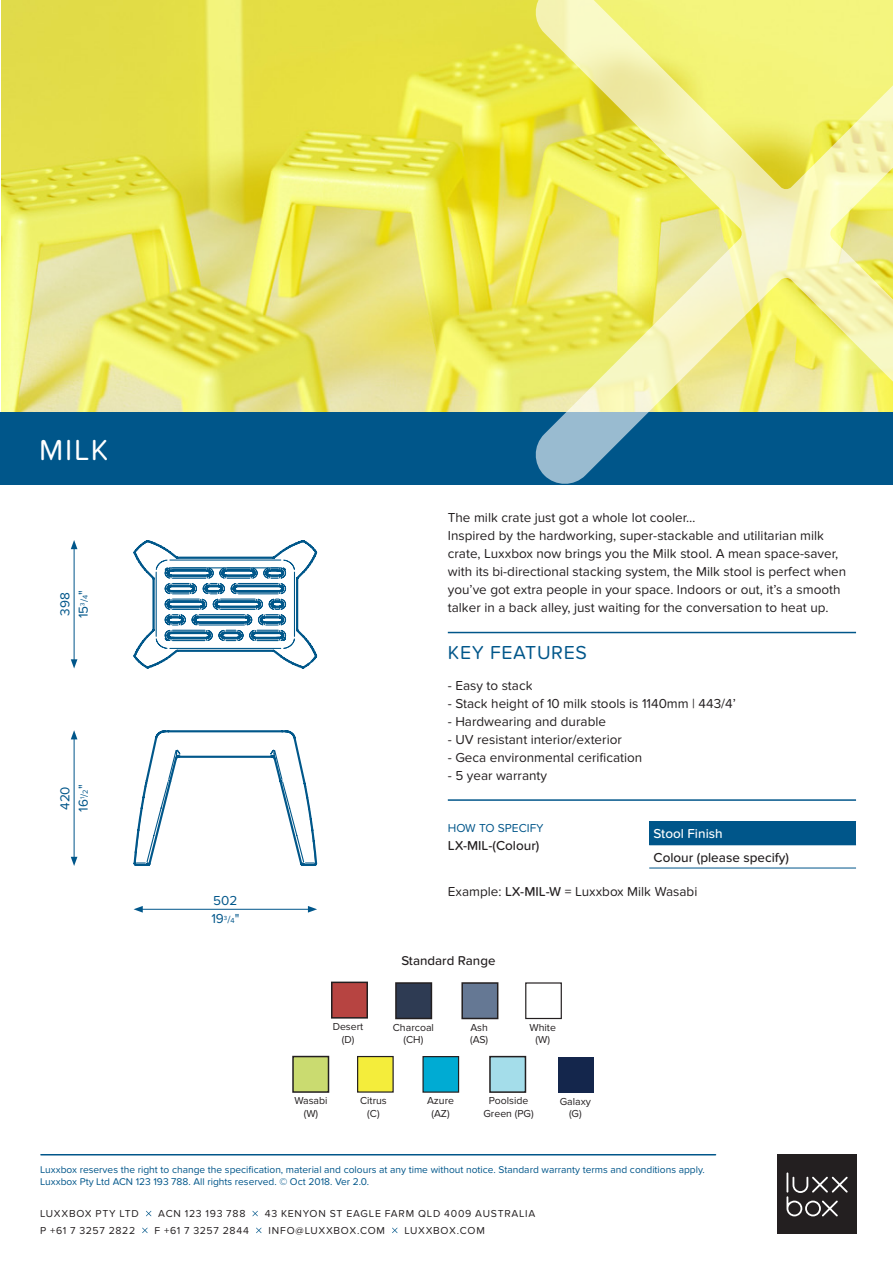
<style>
.page{position:relative;width:893px;height:1263px;background:#fff}
.page>*{position:absolute;margin:0;border:0;box-sizing:border-box;transform-origin:0 0}
.t1{font:30px "Proxima Nova Soft";color:#fff}
.Body_Heading_13pt_CA{font:19.5px "Proxima Nova Soft";letter-spacing:.03em;color:#00568a}
.Body_Copy_9pt{font:13.5px/18px "Proxima Nova Soft";color:#231f20}
.Body_Copy_9pt-2{font:500 13.5px "Proxima Nova Soft";color:#231f20}
.Measurements{font:13.5px "Proxima Nova Soft";color:#00568a}
.Table_Header{font:500 13.5px "Proxima Nova Soft";color:#fff}
.t2{font:500 13.35px "Proxima Nova Soft";color:#231f20}
.Body_Copy_9pt-3{font:12px "Proxima Nova Soft";color:#00568a}
.t3{font:10.5px "Proxima Nova Soft";letter-spacing:.07em;color:#231f20}
.t4{font:10.5px/12.6px "Proxima Nova";color:#231f20;text-align:center}
.t5{font:10.2px/12px "Proxima Nova Soft";color:#00568a}
.s1{font-size:10.5px}
.s2{font-size:7.5px}
.s3{font-weight:500}
</style>
<div class="page">
<hr style="left:41px;top:1154px;width:675px;height:1px;background:#00568a">
<svg style="left:146px;top:1211px;width:5px;height:5px"></svg>
<svg style="left:252px;top:1211px;width:6px;height:5px"></svg>
<svg style="left:142px;top:1228px;width:6px;height:5px"></svg>
<svg style="left:256px;top:1228px;width:5px;height:5px"></svg>
<svg style="left:392px;top:1228px;width:5px;height:5px"></svg>
<div style="left:777px;top:1155px;width:80px;height:79px;background:#231f20"></div>
<hr style="left:786px;top:1172px;width:2px;height:20px;background:#fff">
<svg style="left:786px;top:1177px;width:62px;height:39px"></svg>
<img style="left:1px;top:0;width:532px;height:412px">
<div style="left:649px;top:821px;width:207px;height:24px;background:#00568a"></div>
<hr style="left:649px;top:868px;width:207px;height:1px;background:#00568a">
<hr style="left:140px;top:909px;width:170px;height:1px;background:#00568a">
<svg style="left:134px;top:906px;width:9px;height:7px"></svg>
<svg style="left:308px;top:906px;width:9px;height:7px"></svg>
<hr style="left:74px;top:547px;width:1px;height:115px;background:#00568a">
<svg style="left:71px;top:659px;width:6px;height:9px"></svg>
<svg style="left:71px;top:540px;width:6px;height:9px"></svg>
<hr style="left:74px;top:737px;width:1px;height:122px;background:#00568a">
<svg style="left:71px;top:857px;width:6px;height:9px"></svg>
<svg style="left:71px;top:730px;width:6px;height:9px"></svg>
<div style="left:293px;top:1056px;width:35px;height:36px;background:#cadb70"></div>
<div style="left:292px;top:1056px;width:37px;height:37px;border:2px solid #231f20"></div>
<div style="left:332px;top:982px;width:35px;height:36px;background:#b74441"></div>
<div style="left:331px;top:981px;width:37px;height:37px;border:2px solid #231f20"></div>
<div style="left:396px;top:983px;width:35px;height:35px;background:#2e3b53"></div>
<div style="left:395px;top:982px;width:37px;height:37px;border:2px solid #231f20"></div>
<div style="left:462px;top:983px;width:36px;height:35px;background:#657894"></div>
<div style="left:461px;top:982px;width:37px;height:37px;border:2px solid #231f20"></div>
<div style="left:525px;top:982px;width:37px;height:37px;border:1px solid #231f20"></div>
<div style="left:358px;top:1056px;width:35px;height:36px;background:#f4ed3b"></div>
<div style="left:357px;top:1056px;width:37px;height:37px;border:1px solid #231f20"></div>
<div style="left:490px;top:1056px;width:35px;height:36px;background:#a4ddea"></div>
<div style="left:489px;top:1056px;width:37px;height:37px;border:2px solid #231f20"></div>
<div style="left:558px;top:1057px;width:36px;height:35px;background:#14264c"></div>
<div style="left:423px;top:1056px;width:36px;height:36px;background:#00abd3"></div>
<div style="left:422px;top:1056px;width:37px;height:37px;border:1px solid #231f20"></div>
<div style="left:1px;top:412px;width:892px;height:72px;background:#00568a"></div>
<svg style="left:533px;top:0;width:360px;height:484px;background:#d1da89"></svg>
<hr style="left:448px;top:632px;width:408px;height:1px;background:#00568a">
<hr style="left:448px;top:799px;width:408px;height:2px;background:#00568a">
<svg style="left:133px;top:730px;width:185px;height:136px"></svg>
<svg style="left:133px;top:540px;width:185px;height:129px"></svg>
<h1 class="t1" style="left:39px;top:433px;width:71px">MILK</h1>
<p class="Measurements" style="left:57px;top:616px;width:25px;rotate:-90deg">398</p>
<p class="Measurements" style="left:76px;top:618px;width:29px;rotate:-90deg">15<sup>3</sup><span class="s1">/</span><span class="s2">4</span>"</p>
<p class="Measurements" style="left:57px;top:810px;width:25px;rotate:-90deg">420</p>
<p class="Measurements" style="left:76px;top:811px;width:28px;rotate:-90deg">16<sup>1</sup><span class="s1">/</span><span class="s2">2</span>"</p>
<p class="Measurements" style="left:213px;top:892px;width:26px">502</p>
<p class="Measurements" style="left:211px;top:911px;width:29px">19<sup>3</sup><span class="s1">/</span><span class="s2">4</span>"</p>
<p class="Body_Copy_9pt" style="left:448px;top:509px;width:249px">The milk crate just got a whole lot cooler…</p>
<p class="Body_Copy_9pt" style="left:448px;top:527px;width:400px">Inspired by the hardworking, super-stackable and utilitarian milk crate, Luxxbox now brings you the Milk stool. A mean space-saver, with its bi-directional stacking system, the Milk stool is perfect when you’ve got extra people in your space. Indoors or out, it’s a smooth talker in a back alley, just waiting for the conversation to heat up.</p>
<p class="Body_Heading_13pt_CA" style="left:448px;top:641px;width:140px">KEY FEATURES</p>
<p class="Body_Copy_9pt" style="left:448px;top:676px;width:86px">- Easy to stack</p>
<p class="Body_Copy_9pt" style="left:448px;top:694px;width:289px">- Stack height of 10 milk stools is 1140mm | 443/4’</p>
<p class="Body_Copy_9pt" style="left:448px;top:712px;width:160px">- Hardwearing and durable</p>
<p class="Body_Copy_9pt" style="left:448px;top:730px;width:176px">- UV resistant interior/exterior</p>
<p class="Body_Copy_9pt" style="left:448px;top:748px;width:196px">- Geca environmental cerification</p>
<p class="Body_Copy_9pt" style="left:448px;top:766px;width:101px">- 5 year warranty</p>
<p class="Body_Copy_9pt-3" style="left:448px;top:821px;width:97px">HOW TO SPECIFY</p>
<p class="Body_Copy_9pt-2" style="left:448px;top:837px;width:93px">LX-MIL-(Colour)</p>
<p class="Table_Header" style="left:653px;top:826px;width:71px">Stool Finish</p>
<p class="Body_Copy_9pt-2" style="left:653px;top:849px;width:137px">Colour (please specify)</p>
<p class="Body_Copy_9pt" style="left:448px;top:882px;width:251px">Example: <span class="s3">LX-MIL-W =</span> Luxxbox Milk Wasabi</p>
<p class="t2" style="left:401px;top:953px;width:96px">Standard Range</p>
<p class="t4" style="left:333px;top:1020px;width:32px">Desert</p>
<p class="t4" style="left:342px;top:1033px;width:14px">(D)</p>
<p class="t4" style="left:393px;top:1021px;width:43px">Charcoal (CH)</p>
<p class="t4" style="left:470px;top:1021px;width:19px">Ash</p>
<p class="t4" style="left:470px;top:1034px;width:20px">(AS)</p>
<p class="t4" style="left:530px;top:1021px;width:28px">White</p>
<p class="t4" style="left:535px;top:1034px;width:16px">(W)</p>
<p class="t4" style="left:294px;top:1095px;width:35px">Wasabi</p>
<p class="t4" style="left:304px;top:1107px;width:16px">(W)</p>
<p class="t4" style="left:360px;top:1095px;width:28px">Citrus</p>
<p class="t4" style="left:367px;top:1107px;width:14px">(C)</p>
<p class="t4" style="left:427px;top:1095px;width:29px">Azure</p>
<p class="t4" style="left:431px;top:1107px;width:20px">(AZ)</p>
<p class="t4" style="left:483px;top:1095px;width:52px">Poolside<br>Green (PG)</p>
<p class="t4" style="left:560px;top:1095px;width:33px">Galaxy</p>
<p class="t4" style="left:569px;top:1108px;width:14px">(G)</p>
<p class="t5" style="left:40px;top:1164px;width:666px">Luxxbox reserves the right to change the specification, material and colours at any time without notice. Standard warranty terms and conditions apply.<br>Luxxbox Pty Ltd ACN 123 193 788. All rights reserved. © Oct 2018. Ver 2.0.</p>
<p class="t3" style="left:40px;top:1207px;width:100px">LUXXBOX PTY LTD</p>
<p class="t3" style="left:158px;top:1207px;width:89px">ACN 123 193 788</p>
<p class="t3" style="left:265px;top:1207px;width:272px">43 KENYON ST EAGLE FARM QLD 4009 AUSTRALIA</p>
<p class="t3" style="left:40px;top:1224px;width:97px">P +61 7 3257 2822</p>
<p class="t3" style="left:155px;top:1224px;width:96px">F +61 7 3257 2844</p>
<p class="t3" style="left:268px;top:1224px;width:118px">INFO@LUXXBOX.COM</p>
<p class="t3" style="left:404px;top:1224px;width:82px">LUXXBOX.COM</p>
</div>
